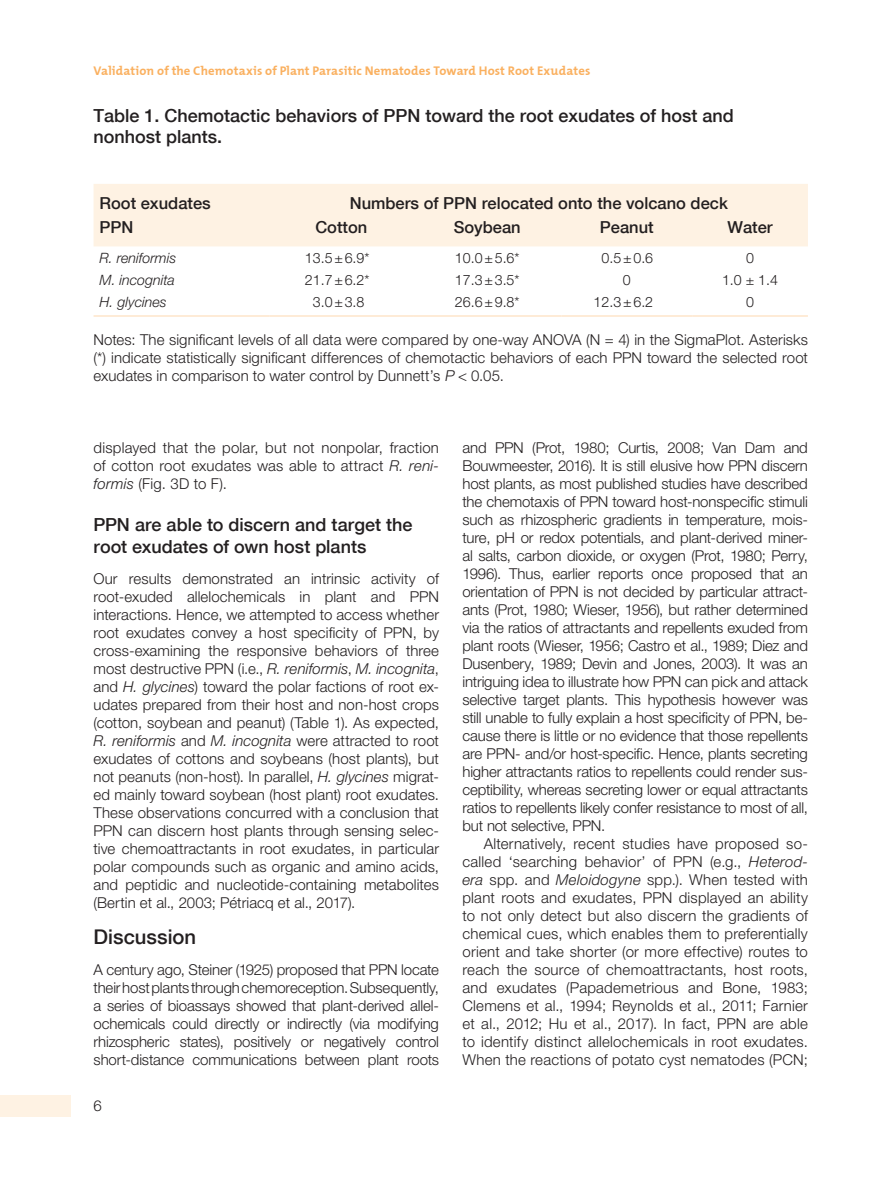
<style>
.page{position:relative;width:893px;height:1178px;background:#fff}
.page>*{position:absolute;margin:0;border:0;box-sizing:border-box;transform-origin:0 0}
.pSec1ttl{font:500 20.25px "Helvetica Neue LT Com";color:#231f20}
.pTableCaption{font:500 18px/21px "Helvetica Neue LT Com";color:#231f20}
.pSec2ttl{font:500 18px/21.6px "Helvetica Neue LT Com";color:#231f20}
.pTableColumnHead{font:500 16.5px "Helvetica Neue LT Com";color:#231f20}
.pFirstpara{font:300 15px/18px "Helvetica Neue LT Pro";letter-spacing:-.005em;color:#231f20;text-align:justify}
.pPara{font:300 15px/18px "Helvetica Neue LT Pro";letter-spacing:.01em;color:#231f20;text-align:justify}
.pTableBody{font:300 14.25px "Helvetica Neue LT Std";color:#231f20}
.pTableBody-2{font:italic 300 14.25px "Helvetica Neue LT Std";color:#231f20}
.t1{font:700 12.75px "The Mix Plain";letter-spacing:.01em;color:#fab05f}
.s1{font-style:italic}
.s2{font-family:"Helvetica Neue LT Std";font-style:italic}
</style>
<div class="page">
<div style="left:0;top:1095px;width:70px;height:21px;background:#fef2e3"></div>
<div style="left:94px;top:184px;width:714px;height:62px;background:#fef2e3"></div>
<hr style="left:94px;top:315px;width:176px;height:2px;background:#fee5ca">
<hr style="left:270px;top:315px;width:143px;height:2px;background:#fee5ca">
<hr style="left:413px;top:315px;width:148px;height:2px;background:#fee5ca">
<hr style="left:561px;top:315px;width:131px;height:2px;background:#fee5ca">
<hr style="left:692px;top:315px;width:116px;height:2px;background:#fee5ca">
<p class="t1" style="left:94px;top:60px;width:498px">Validation of the Chemotaxis of Plant Parasitic Nematodes Toward Host Root Exudates</p>
<p class="pTableCaption" style="left:94px;top:105px;width:642px">Table 1. Chemotactic behaviors of PPN toward the root exudates of host and nonhost plants.</p>
<p class="pTableColumnHead" style="left:100px;top:193px;width:113px">Root exudates</p>
<p class="pTableColumnHead" style="left:350px;top:193px;width:380px">Numbers of PPN relocated onto the volcano deck</p>
<p class="pTableColumnHead" style="left:100px;top:217px;width:35px">PPN</p>
<p class="pTableColumnHead" style="left:315px;top:217px;width:53px">Cotton</p>
<p class="pTableColumnHead" style="left:454px;top:217px;width:68px">Soybean</p>
<p class="pTableColumnHead" style="left:600px;top:217px;width:55px">Peanut</p>
<p class="pTableColumnHead" style="left:727px;top:217px;width:47px">Water</p>
<p class="pTableBody-2" style="left:100px;top:249px;width:78px">R. reniformis</p>
<p class="pTableBody" style="left:305px;top:249px;width:66px">13.5±6.9*</p>
<p class="pTableBody" style="left:455px;top:249px;width:66px">10.0±5.6*</p>
<p class="pTableBody" style="left:601px;top:249px;width:53px">0.5±0.6</p>
<p class="pTableBody" style="left:746px;top:249px;width:9px">0</p>
<p class="pTableBody-2" style="left:100px;top:271px;width:77px">M. incognita</p>
<p class="pTableBody" style="left:305px;top:271px;width:66px">21.7±6.2*</p>
<p class="pTableBody" style="left:455px;top:271px;width:66px">17.3±3.5*</p>
<p class="pTableBody" style="left:623px;top:271px;width:9px">0</p>
<p class="pTableBody" style="left:722px;top:271px;width:58px">1.0 ± 1.4</p>
<p class="pTableBody-2" style="left:100px;top:293px;width:69px">H. glycines</p>
<p class="pTableBody" style="left:313px;top:293px;width:53px">3.0±3.8</p>
<p class="pTableBody" style="left:455px;top:293px;width:66px">26.6±9.8*</p>
<p class="pTableBody" style="left:594px;top:293px;width:61px">12.3±6.2</p>
<p class="pTableBody" style="left:746px;top:293px;width:9px">0</p>
<p class="pPara" style="left:94px;top:331px;width:716px">Notes: The significant levels of all data were compared by one-way ANOVA (N = 4) in the SigmaPlot. Asterisks (*) indicate statistically significant differences of chemotactic behaviors of each PPN toward the selected root exudates in comparison to water control by Dunnett’s <span class="s1">P</span> &lt; 0.05.</p>
<p class="pFirstpara" style="left:94px;top:438px;width:347px">displayed that the polar, but not nonpolar, fraction of cotton root exudates was able to attract <span class="s2">R. reni&shy;formis</span> (Fig. 3D to F).</p>
<p class="pSec2ttl" style="left:94px;top:514px;width:320px">PPN are able to discern and target the root exudates of own host plants</p>
<p class="pFirstpara" style="left:94px;top:569px;width:347px">Our results demonstrated an intrinsic activity of root-exuded allelochemicals in plant and PPN interactions. Hence, we attempted to access whether root exudates convey a host specificity of PPN, by cross-examining the responsive behaviors of three most destructive PPN (i.e., <span class="s2">R. reniformis</span>, <span class="s2">M. incognita</span>, and <span class="s2">H. glycines</span>) toward the polar factions of root ex&shy;udates prepared from their host and non-host crops (cotton, soybean and peanut) (Table 1). As expected, <span class="s2">R. reniformis</span> and <span class="s2">M. incognita</span> were attracted to root exudates of cottons and soybeans (host plants), but not peanuts (non-host). In parallel, <span class="s2">H. glycines</span> migrat&shy;ed mainly toward soybean (host plant) root exudates.<br>These observations concurred with a conclusion that PPN can discern host plants through sensing selec&shy;tive chemoattractants in root exudates, in particular polar compounds such as organic and amino acids, and peptidic and nucleotide-containing metabolites (Bertin et al., 2003; Pétriacq et al., 2017).</p>
<p class="pSec1ttl" style="left:94px;top:924px;width:104px">Discussion</p>
<p class="pFirstpara" style="left:94px;top:960px;width:347px">A century ago, Steiner (1925) proposed that PPN locate their host plants through chemoreception. Subsequently, a series of bioassays showed that plant-derived allel&shy;ochemicals could directly or indirectly (via modifying rhizospheric states), positively or negatively control short-distance communications between plant roots</p>
<p class="pFirstpara" style="left:94px;top:1096px;width:10px">6</p>
<p class="pFirstpara" style="left:462px;top:438px;width:347px">and PPN (Prot, 1980; Curtis, 2008; Van Dam and Bouwmeester, 2016). It is still elusive how PPN discern host plants, as most published studies have described the chemotaxis of PPN toward host-nonspecific stimuli such as rhizospheric gradients in temperature, mois&shy;ture, pH or redox potentials, and plant-derived miner&shy;al salts, carbon dioxide, or oxygen (Prot, 1980; Perry, 1996). Thus, earlier reports once proposed that an orientation of PPN is not decided by particular attract&shy;ants (Prot, 1980; Wieser, 1956), but rather determined via the ratios of attractants and repellents exuded from plant roots (Wieser, 1956; Castro et al., 1989; Diez and Dusenbery, 1989; Devin and Jones, 2003). It was an intriguing idea to illustrate how PPN can pick and attack selective target plants. This hypothesis however was still unable to fully explain a host specificity of PPN, be&shy;cause there is little or no evidence that those repellents are PPN- and/or host-specific. Hence, plants secreting higher attractants ratios to repellents could render sus&shy;ceptibility, whereas secreting lower or equal attractants ratios to repellents likely confer resistance to most of all, but not selective, PPN.</p>
<p class="pPara" style="left:462px;top:834px;width:347px;text-indent:21px">Alternatively, recent studies have proposed so&shy;called ‘searching behavior’ of PPN (e.g., <span class="s2">Heterod&shy;era</span> spp. and <span class="s2">Meloidogyne</span> spp.). When tested with plant roots and exudates, PPN displayed an ability to not only detect but also discern the gradients of chemical cues, which enables them to preferentially orient and take shorter (or more effective) routes to reach the source of chemoattractants, host roots, and exudates (Papademetrious and Bone, 1983; Clemens et al., 1994; Reynolds et al., 2011; Farnier et al., 2012; Hu et al., 2017). In fact, PPN are able to identify distinct allelochemicals in root exudates.<br>When the reactions of potato cyst nematodes (PCN;</p>
</div>
